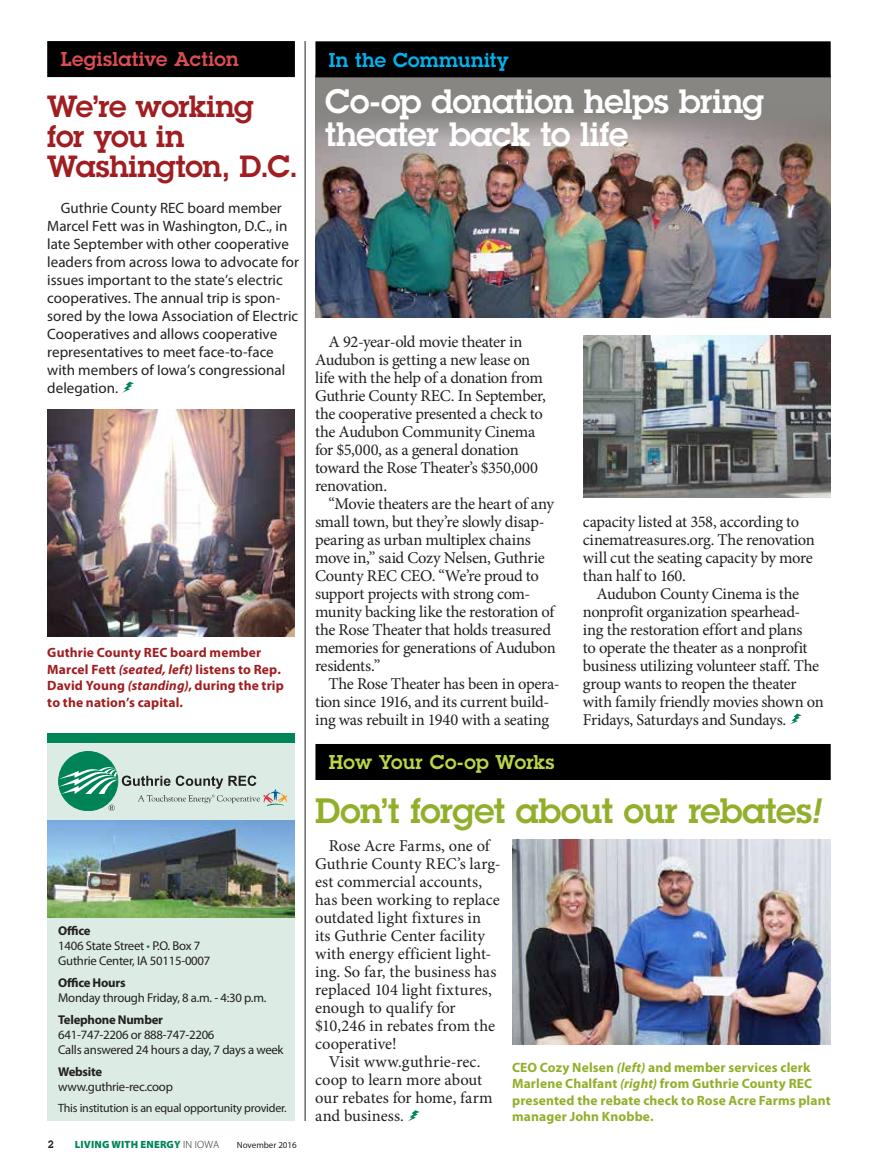
<style>
.page{position:relative;width:878px;height:1175px;background:#fff}
.page>*{position:absolute;margin:0;border:0;box-sizing:border-box;transform-origin:0 0}
.t1{font:600 34.5px "Lubalin Graph";letter-spacing:-.02em;color:#92af2b}
.t2{font:600 33px/33px "Lubalin Graph";letter-spacing:-.015em;color:#fff}
.t3{font:600 30px/30px "Lubalin Graph";letter-spacing:-.01em;color:#a01e21}
.t4{font:600 19.5px "Lubalin Graph";letter-spacing:.015em;color:#da4e53}
.t5{font:600 19.5px "Lubalin Graph";letter-spacing:.01em;color:#bad648}
.t6{font:600 19.5px "Lubalin Graph";letter-spacing:.015em;color:#00b3f0}
.t7{font:16.5px/18px "Minion Pro";letter-spacing:-.015em;color:#231f20}
.t8{font:15px/18px "Myriad Pro";color:#231f20}
.t9{font:700 13.5px/16.5px "Myriad Pro";letter-spacing:.01em;color:#92af2b}
.t10{font:700 13.5px/16.5px "Myriad Pro";letter-spacing:.01em;color:#a01e21}
.t11{font:12.75px/15px "Myriad Pro";letter-spacing:-.02em;color:#231f20}
.t12{font:700 12.75px "Myriad Pro";letter-spacing:-.02em;color:#231f20}
.t13{font:12px "Myriad Pro";letter-spacing:-.02em;color:#231f20}
.t14{font:900 10.5px "Myriad Pro";letter-spacing:.02em;color:#008559}
.t15{font:600 10.5px "Lubalin Graph";color:#231f20}
.t16{font:9px "Myriad Pro";color:#231f20}
.s1{font-style:italic}
.s2{font-weight:700}
.s3{color:#008559}
.s4{font-weight:300;color:#231f20}
</style>
<div class="page">
<div style="left:315px;top:75px;width:515px;height:243px;background:#878682"></div>
<img style="left:315px;top:118px;width:515px;height:200px">
<div style="left:47px;top:743px;width:248px;height:377px;background:#dcebe4"></div>
<img style="left:47px;top:820px;width:248px;height:97px">
<div style="left:47px;top:733px;width:248px;height:10px;background:#008559"></div>
<div style="left:59px;top:751px;width:59px;height:59px;background:#008457;border-radius:50%"></div>
<svg style="left:59px;top:766px;width:228px;height:45px"></svg>
<div style="left:315px;top:41px;width:515px;height:36px;background:#000"></div>
<div style="left:47px;top:41px;width:248px;height:36px;background:#000"></div>
<svg style="left:122px;top:382px;width:12px;height:11px"></svg>
<hr style="left:305px;top:41px;width:1px;height:1079px;background:#231f20">
<svg style="left:790px;top:713px;width:11px;height:11px"></svg>
<img style="left:583px;top:336px;width:247px;height:161px">
<div style="left:315px;top:744px;width:515px;height:36px;background:#000"></div>
<svg style="left:408px;top:1110px;width:11px;height:11px"></svg>
<img style="left:512px;top:840px;width:318px;height:204px">
<img style="left:47px;top:410px;width:248px;height:226px">
<p class="t4" style="left:61px;top:46px;width:179px">Legislative Action</p>
<p class="t6" style="left:329px;top:47px;width:181px">In the Community</p>
<h3 class="t3" style="left:47px;top:91px;width:252px">We’re working for you in<br>Washington, D.C.</h3>
<p class="t8" style="left:47px;top:198px;width:253px;text-indent:14px">Guthrie County REC board member Marcel Fett was in Washington, D.C., in late September with other cooperative leaders from across Iowa to advocate for issues important to the state’s electric cooperatives. The annual trip is spon&shy;sored by the Iowa Association of Electric Cooperatives and allows cooperative representatives to meet face-to-face with members of Iowa’s congressional delegation.</p>
<h2 class="t2" style="left:325px;top:84px;width:440px">Co-op donation helps bring theater back to life</h2>
<p class="t7" style="left:315px;top:333px;width:232px;text-indent:13px">A 92-year-old movie theater in<br>Audubon is getting a new lease on life with the help of a donation from<br>Guthrie County REC. In September, the cooperative presented a check to the Audubon Community Cinema for $5,000, as a general donation toward the Rose Theater’s $350,000 renovation.</p>
<p class="t7" style="left:315px;top:495px;width:242px;text-indent:13px">“Movie theaters are the heart of any small town, but they’re slowly disap&shy;pearing as urban multiplex chains move in,” said Cozy Nelsen, Guthrie County REC CEO. “We’re proud to support projects with strong com&shy;munity backing like the restoration of the Rose Theater that holds treasured memories for generations of Audubon residents.”</p>
<p class="t7" style="left:315px;top:675px;width:246px;text-indent:13px">The Rose Theater has been in opera&shy;tion since 1916, and its current build&shy;ing was rebuilt in 1940 with a seating</p>
<p class="t7" style="left:583px;top:512px;width:233px">capacity listed at 358, according to cinematreasures.org. The renovation will cut the seating capacity by more than half to 160.</p>
<p class="t7" style="left:583px;top:584px;width:242px;text-indent:13px">Audubon County Cinema is the nonprofit organization spearhead&shy;ing the restoration effort and plans<br>to operate the theater as a nonprofit business utilizing volunteer staff. The group wants to reopen the theater with family friendly movies shown on Fridays, Saturdays and Sundays.</p>
<p class="t10" style="left:47px;top:644px;width:238px">Guthrie County REC board member Marcel Fett <span class="s1">(seated, left)</span> listens to Rep.<br>David Young <span class="s1">(standing)</span>, during the trip to the nation’s capital.</p>
<p class="t11" style="left:58px;top:922px;width:154px"><span class="s2">Office<br></span>1406 State Street <span class="s3">•</span> P.O. Box 7<br>Guthrie Center, IA 50115-0007</p>
<p class="t12" style="left:58px;top:974px;width:69px">Office Hours</p>
<p class="t11" style="left:58px;top:990px;width:210px">Monday through Friday, 8 a.m. - 4:30 p.m.</p>
<p class="t12" style="left:58px;top:1011px;width:106px">Telephone Number</p>
<p class="t11" style="left:58px;top:1027px;width:227px">641-747-2206 or 888-747-2206<br>Calls answered 24 hours a day, 7 days a week</p>
<p class="t12" style="left:58px;top:1063px;width:45px">Website</p>
<p class="t11" style="left:58px;top:1079px;width:116px">www.guthrie-rec.coop</p>
<p class="t13" style="left:58px;top:1100px;width:230px">This institution is an equal opportunity provider.</p>
<p class="t15" style="left:48px;top:1137px;width:8px">2</p>
<p class="t14" style="left:75px;top:1138px;width:146px">LIVING WITH ENERGY <span class="s4">IN IOWA</span></p>
<p class="t16" style="left:237px;top:1139px;width:62px">November 2016</p>
<p class="t5" style="left:329px;top:749px;width:227px">How Your Co-op Works</p>
<h1 class="t1" style="left:315px;top:788px;width:505px">Don’t forget about our rebates<span class="s1">!</span></h1>
<p class="t7" style="left:315px;top:837px;width:187px;text-indent:13px">Rose Acre Farms, one of<br>Guthrie County REC’s larg&shy;est commercial accounts, has been working to replace outdated light fixtures in its Guthrie Center facility with energy efficient light&shy;ing. So far, the business has replaced 104 light fixtures, enough to qualify for $10,246 in rebates from the cooperative!</p>
<p class="t7" style="left:315px;top:1053px;width:179px;text-indent:13px">Visit www.guthrie-rec. coop to learn more about our rebates for home, farm and business.</p>
<p class="t9" style="left:512px;top:1058px;width:320px">CEO Cozy Nelsen <span class="s1">(left)</span> and member services clerk Marlene Chalfant <span class="s1">(right)</span> from Guthrie County REC presented the rebate check to Rose Acre Farms plant manager John Knobbe.</p>
</div>
